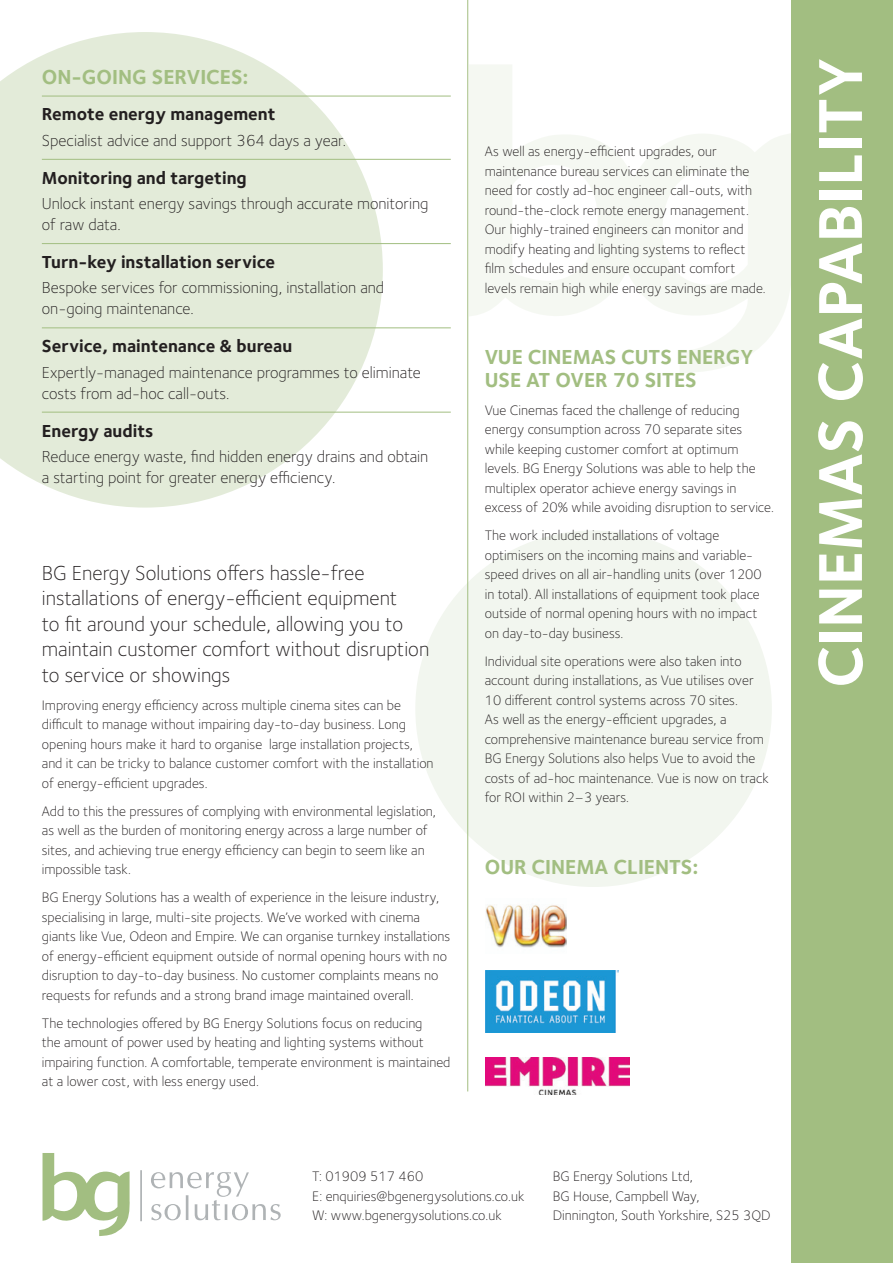
<style>
.page{position:relative;width:893px;height:1263px;background:#fff}
.page>*{position:absolute;margin:0;border:0;box-sizing:border-box;transform-origin:0 0}
.t1{font:700 64.05px "Foundry Sterling";color:#fff}
.body_text{font:300 21px/25.5px "Foundry Sterling";color:#231f20}
.box_head{font:700 21px/22.5px "Foundry Sterling";color:#a2be81}
.bullet_text{font:700 18px "Foundry Sterling";color:#231f20}
.bullet_text-2{font:300 16.5px/21px "Foundry Sterling";color:#231f20}
.body_text-2{font:300 14.25px/19.5px "Foundry Sterling";color:#231f20}
</style>
<div class="page">
<div style="left:415px;top:530px;width:357px;height:357px;background:#f2f6ef;border-radius:50%"></div>
<svg style="left:0;top:32px;width:383px;height:476px;fill:#e3ebd9"></svg>
<hr style="left:140px;top:1170px;width:2px;height:51px;background:#afb3b5">
<svg style="left:151px;top:1172px;width:130px;height:48px"></svg>
<svg style="left:43px;top:1153px;width:87px;height:83px"></svg>
<div style="left:791px;top:0;width:102px;height:1263px;background:#a2be81"></div>
<hr style="left:467px;top:0;width:1px;height:1091px;background:#a2be81">
<svg style="left:469px;top:65px;width:322px;height:308px"></svg>
<svg style="left:512px;top:160px;width:87px;height:123px"></svg>
<svg style="left:661px;top:167px;width:87px;height:121px"></svg>
<hr style="left:42px;top:96px;width:409px;height:1px;background:#a2be81">
<hr style="left:42px;top:159px;width:409px;height:1px;background:#a2be81">
<hr style="left:42px;top:243px;width:409px;height:1px;background:#a2be81">
<hr style="left:42px;top:327px;width:409px;height:1px;background:#a2be81">
<hr style="left:42px;top:412px;width:409px;height:1px;background:#a2be81">
<img style="left:486px;top:1057px;width:144px;height:38px">
<img style="left:486px;top:970px;width:132px;height:63px">
<img style="left:486px;top:904px;width:81px;height:44px">
<p class="box_head" style="left:42px;top:67px;width:208px">ON-GOING SERVICES:</p>
<p class="bullet_text" style="left:42px;top:104px;width:235px">Remote energy management</p>
<p class="bullet_text-2" style="left:42px;top:130px;width:306px">Specialist advice and support 364 days a year.</p>
<p class="bullet_text" style="left:42px;top:167px;width:207px">Monitoring and targeting</p>
<p class="bullet_text-2" style="left:42px;top:193px;width:388px">Unlock instant energy savings through accurate monitoring of raw data.</p>
<p class="bullet_text" style="left:42px;top:251px;width:235px">Turn-key installation service</p>
<p class="bullet_text-2" style="left:42px;top:277px;width:344px">Bespoke services for commissioning, installation and on-going maintenance.</p>
<p class="bullet_text" style="left:42px;top:335px;width:252px">Service, maintenance &amp; bureau</p>
<p class="bullet_text-2" style="left:42px;top:361px;width:381px">Expertly-managed maintenance programmes to eliminate costs from ad-hoc call-outs.</p>
<p class="bullet_text" style="left:42px;top:420px;width:113px">Energy audits</p>
<p class="bullet_text-2" style="left:42px;top:446px;width:388px">Reduce energy waste, find hidden energy drains and obtain a starting point for greater energy efficiency.</p>
<p class="body_text" style="left:42px;top:560px;width:389px">BG Energy Solutions offers hassle-free installations of energy-efficient equipment<br>to fit around your schedule, allowing you to maintain customer comfort without disruption to service or showings</p>
<p class="body_text-2" style="left:42px;top:695px;width:393px">Improving energy efficiency across multiple cinema sites can be difficult to manage without impairing day-to-day business. Long opening hours make it hard to organise large installation projects, and it can be tricky to balance customer comfort with the installation of energy-efficient upgrades.</p>
<p class="body_text-2" style="left:42px;top:801px;width:396px">Add to this the pressures of complying with environmental legislation, as well as the burden of monitoring energy across a large number of sites, and achieving true energy efficiency can begin to seem like an impossible task.</p>
<p class="body_text-2" style="left:42px;top:888px;width:410px">BG Energy Solutions has a wealth of experience in the leisure industry, specialising in large, multi-site projects. We’ve worked with cinema giants like Vue, Odeon and Empire. We can organise turnkey installations of energy-efficient equipment outside of normal opening hours with no disruption to day-to-day business. No customer complaints means no requests for refunds and a strong brand image maintained overall.</p>
<p class="body_text-2" style="left:42px;top:1013px;width:410px">The technologies offered by BG Energy Solutions focus on reducing<br>the amount of power used by heating and lighting systems without impairing function. A comfortable, temperate environment is maintained at a lower cost, with less energy used.</p>
<p class="body_text-2" style="left:485px;top:142px;width:283px">As well as energy-efficient upgrades, our maintenance bureau services can eliminate the need for costly ad-hoc engineer call-outs, with round-the-clock remote energy management.<br>Our highly-trained engineers can monitor and modify heating and lighting systems to reflect film schedules and ensure occupant comfort levels remain high while energy savings are made.</p>
<p class="box_head" style="left:485px;top:347px;width:270px">VUE CINEMAS CUTS ENERGY<br>USE AT OVER 70 SITES</p>
<p class="body_text-2" style="left:485px;top:400px;width:291px">Vue Cinemas faced the challenge of reducing energy consumption across 70 separate sites while keeping customer comfort at optimum levels. BG Energy Solutions was able to help the multiplex operator achieve energy savings in excess of 20% while avoiding disruption to service.</p>
<p class="body_text-2" style="left:485px;top:526px;width:279px">The work included installations of voltage optimisers on the incoming mains and variable&shy;speed drives on all air-handling units (over 1200 in total). All installations of equipment took place outside of normal opening hours with no impact on day-to-day business.</p>
<p class="body_text-2" style="left:485px;top:651px;width:285px">Individual site operations were also taken into account during installations, as Vue utilises over 10 different control systems across 70 sites.<br>As well as the energy-efficient upgrades, a comprehensive maintenance bureau service from BG Energy Solutions also helps Vue to avoid the costs of ad-hoc maintenance. Vue is now on track for ROI within 2–3 years.</p>
<p class="box_head" style="left:485px;top:857px;width:215px">OUR CINEMA CLIENTS:</p>
<p class="body_text-2" style="left:312px;top:1166px;width:113px">T: 01909 517 460</p>
<p class="body_text-2" style="left:312px;top:1186px;width:214px">E: enquiries@bgenergysolutions.co.uk</p>
<p class="body_text-2" style="left:312px;top:1205px;width:191px">W: www.bgenergysolutions.co.uk</p>
<p class="body_text-2" style="left:553px;top:1166px;width:142px">BG Energy Solutions Ltd,</p>
<p class="body_text-2" style="left:553px;top:1186px;width:148px">BG House, Campbell Way,</p>
<p class="body_text-2" style="left:553px;top:1205px;width:219px">Dinnington, South Yorkshire, S25 3QD</p>
<p class="t1" style="left:802px;top:688px;width:632px;rotate:-90deg">CINEMAS CAPABILITY</p>
</div>
